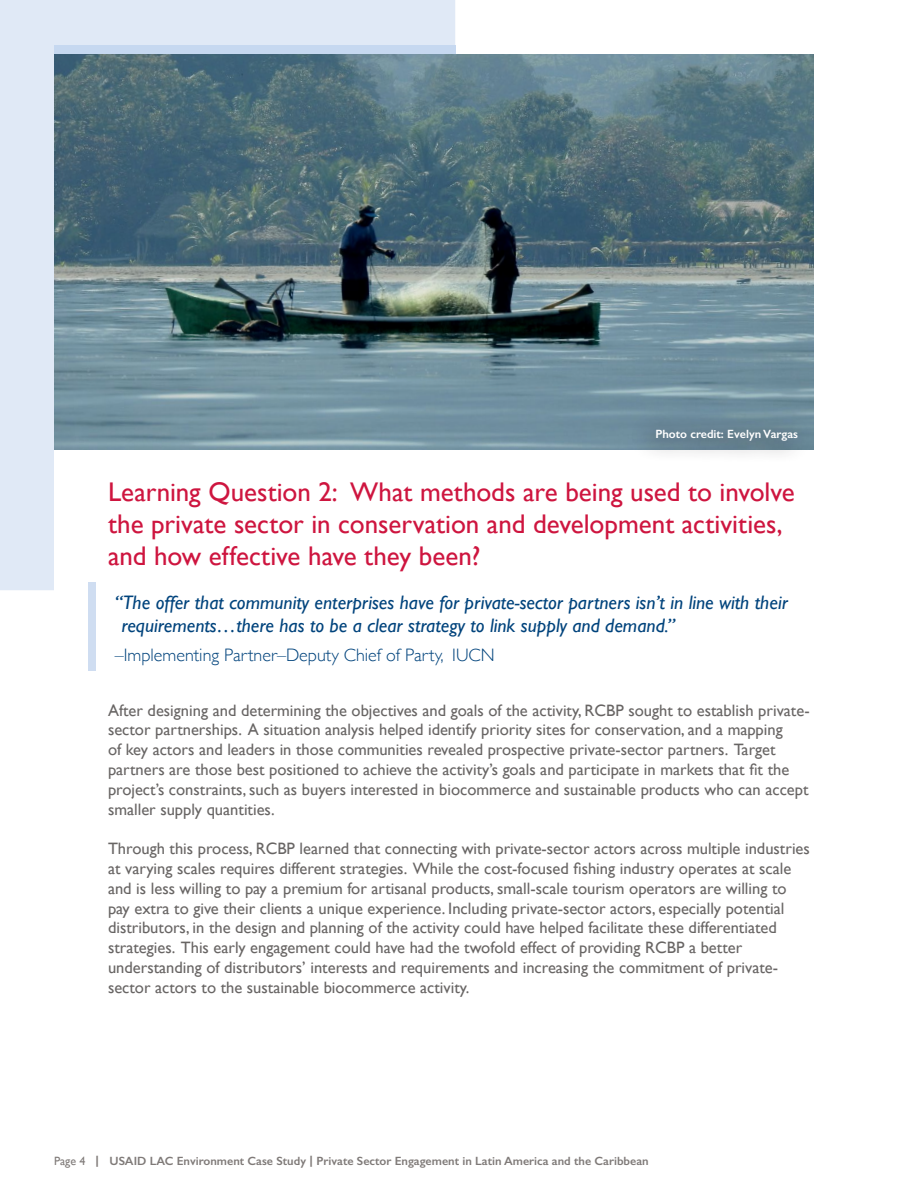
<style>
.page{position:relative;width:918px;height:1188px;background:#fff}
.page>*{position:absolute;margin:0;border:0;box-sizing:border-box;transform-origin:0 0}
.t1{font:27px/32.4px "Gill Sans";color:#ce153f}
.t2{font:italic 19.5px/23.4px "Gill Sans";color:#00437c}
.t3{font:300 18px "Gill Sans";color:#00437c}
.t4{font:16.5px/19.8px "Gill Sans";color:#686564}
.t5{font:600 12px "Gill Sans";color:#7f7a78}
.t6{font:600 12px "Gill Sans";color:#fff}
.s1{font-weight:400}
.s2{font-weight:700}
</style>
<div class="page">
<div style="left:0;top:0;width:455px;height:590px;background:#e0e9f6"></div>
<div style="left:54px;top:54px;width:410px;height:548px;background:#fff"></div>
<div style="left:54px;top:45px;width:401px;height:9px;background:#c6d8f0"></div>
<div style="left:88px;top:582px;width:8px;height:89px;background:#cfddf1"></div>
<img style="left:54px;top:54px;width:759px;height:396px">
<div style="left:629px;top:412px;width:183px;height:53px;background:#231f20;opacity:.45"></div>
<p class="t6" style="left:655px;top:427px;width:144px">Photo credit: Evelyn Vargas</p>
<h3 class="t1" style="left:108px;top:475px;width:688px">Learning Question 2: What methods are being used to involve the private sector in conservation and development activities, and how effective have they been?</h3>
<p class="t2" style="left:121px;top:591px;width:668px;text-indent:-7px">“The offer that community enterprises have for private-sector partners isn’t in line with their requirements…there has to be a clear strategy to link supply and demand.”</p>
<p class="t3" style="left:115px;top:641px;width:381px">–Implementing Partner–Deputy Chief of Party, IUCN</p>
<p class="t4" style="left:108px;top:700px;width:703px">After designing and determining the objectives and goals of the activity, RCBP sought to establish private&shy;sector partnerships. A situation analysis helped identify priority sites for conservation, and a mapping<br>of key actors and leaders in those communities revealed prospective private-sector partners. Target partners are those best positioned to achieve the activity’s goals and participate in markets that fit the project’s constraints, such as buyers interested in biocommerce and sustainable products who can accept smaller supply quantities.</p>
<p class="t4" style="left:108px;top:839px;width:703px">Through this process, RCBP learned that connecting with private-sector actors across multiple industries at varying scales requires different strategies. While the cost-focused fishing industry operates at scale and is less willing to pay a premium for artisanal products, small-scale tourism operators are willing to pay extra to give their clients a unique experience. Including private-sector actors, especially potential distributors, in the design and planning of the activity could have helped facilitate these differentiated strategies. This early engagement could have had the twofold effect of providing RCBP a better understanding of distributors’ interests and requirements and increasing the commitment of private&shy;sector actors to the sustainable biocommerce activity.</p>
<p class="t5" style="left:54px;top:1154px;width:596px"><span class="s1">Page 4</span> <span class="s2">|</span> USAID LAC Environment Case Study <span class="s2">|</span> Private Sector Engagement in Latin America and the Caribbean</p>
</div>
